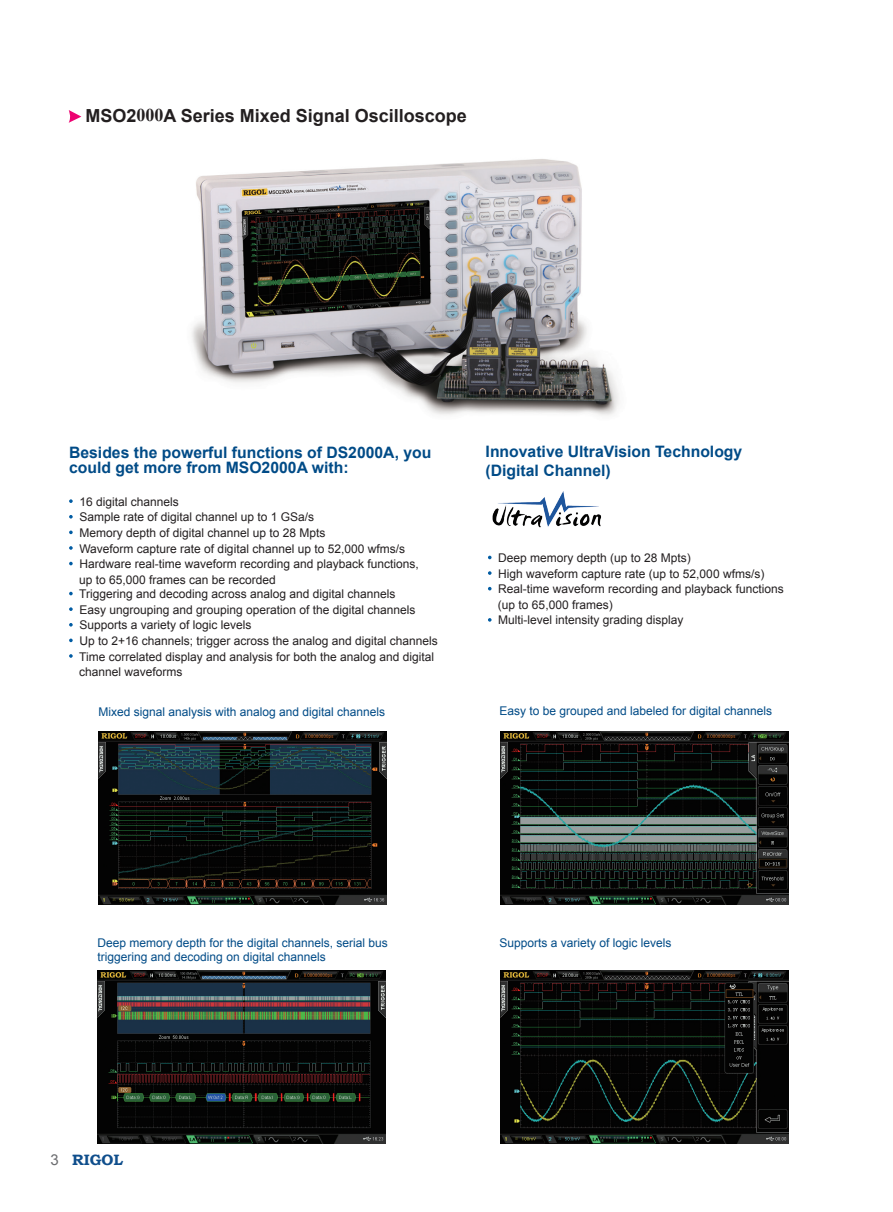
<style>
.page{position:relative;width:893px;height:1212px;background:#fff}
.page>*{position:absolute;margin:0;border:0;box-sizing:border-box;transform-origin:0 0}
.t1{font:700 18px "Arial";color:#231f20}
.t2{font:700 15.75px/15.6px "Arial";color:#004b87}
.t3{font:700 15px "Bookman Old Style";color:#0f4e8c}
.t4{font:15px "Arial";color:#6c6d70}
.t5{font:12px "Arial";color:#231f20}
.t6{font:12px/14.4px "Arial";color:#004b87}
.s1{font-family:"Times New Roman"}
</style>
<div class="page">
<img style="left:191px;top:159px;width:428px;height:257px">
<svg style="left:69px;top:110px;width:12px;height:13px"></svg>
<svg style="left:69px;top:499px;width:4px;height:4px"></svg>
<svg style="left:69px;top:515px;width:4px;height:3px"></svg>
<svg style="left:69px;top:530px;width:4px;height:4px"></svg>
<svg style="left:69px;top:546px;width:4px;height:4px"></svg>
<svg style="left:69px;top:562px;width:4px;height:3px"></svg>
<svg style="left:69px;top:592px;width:4px;height:3px"></svg>
<svg style="left:69px;top:607px;width:4px;height:4px"></svg>
<svg style="left:69px;top:623px;width:4px;height:3px"></svg>
<svg style="left:69px;top:638px;width:4px;height:4px"></svg>
<svg style="left:69px;top:654px;width:4px;height:4px"></svg>
<img style="left:492px;top:491px;width:109px;height:37px">
<svg style="left:488px;top:556px;width:4px;height:3px"></svg>
<svg style="left:488px;top:571px;width:4px;height:4px"></svg>
<svg style="left:488px;top:587px;width:4px;height:3px"></svg>
<svg style="left:488px;top:618px;width:4px;height:4px"></svg>
<img style="left:99px;top:731px;width:288px;height:173px">
<img style="left:98px;top:971px;width:288px;height:172px">
<img style="left:501px;top:731px;width:288px;height:173px">
<img style="left:501px;top:971px;width:288px;height:172px">
<p class="t1" style="left:85px;top:103px;width:383px">MSO2<span class="s1">000</span>A Series Mixed Signal Oscilloscope</p>
<p class="t2" style="left:69px;top:445px;width:364px">Besides the powerful functions of DS2000A, you could get more from MSO2000A with:</p>
<p class="t5" style="left:79px;top:494px;width:101px">16 digital channels</p>
<p class="t5" style="left:79px;top:509px;width:236px">Sample rate of digital channel up to 1 GSa/s</p>
<p class="t5" style="left:79px;top:525px;width:248px">Memory depth of digital channel up to 28 Mpts</p>
<p class="t5" style="left:79px;top:540px;width:327px">Waveform capture rate of digital channel up to 52,000 wfms/s</p>
<p class="t5" style="left:79px;top:556px;width:341px">Hardware real-time waveform recording and playback functions,</p>
<p class="t5" style="left:79px;top:572px;width:198px">up to 65,000 frames can be recorded</p>
<p class="t5" style="left:79px;top:586px;width:318px">Triggering and decoding across analog and digital channels</p>
<p class="t5" style="left:79px;top:602px;width:338px">Easy ungrouping and grouping operation of the digital channels</p>
<p class="t5" style="left:79px;top:617px;width:174px">Supports a variety of logic levels</p>
<p class="t5" style="left:79px;top:633px;width:360px">Up to 2+16 channels; trigger across the analog and digital channels</p>
<p class="t5" style="left:79px;top:648px;width:357px">Time correlated display and analysis for both the analog and digital</p>
<p class="t5" style="left:79px;top:664px;width:105px">channel waveforms</p>
<p class="t6" style="left:98px;top:705px;width:288px">Mixed signal analysis with analog and digital channels</p>
<p class="t2" style="left:486px;top:444px;width:258px">Innovative UltraVision Technology</p>
<p class="t2" style="left:486px;top:463px;width:127px">(Digital Channel)</p>
<p class="t5" style="left:498px;top:550px;width:194px">Deep memory depth (up to 28 Mpts)</p>
<p class="t5" style="left:498px;top:566px;width:268px">High waveform capture rate (up to 52,000 wfms/s)</p>
<p class="t5" style="left:498px;top:581px;width:287px">Real-time waveform recording and playback functions</p>
<p class="t5" style="left:498px;top:597px;width:116px">(up to 65,000 frames)</p>
<p class="t5" style="left:498px;top:612px;width:187px">Multi-level intensity grading display</p>
<p class="t6" style="left:499px;top:704px;width:274px">Easy to be grouped and labeled for digital channels</p>
<p class="t6" style="left:98px;top:936px;width:292px">Deep memory depth for the digital channels, serial bus triggering and decoding on digital channels</p>
<p class="t6" style="left:499px;top:936px;width:174px">Supports a variety of logic levels</p>
<p class="t4" style="left:51px;top:1150px;width:10px">3</p>
<p class="t3" style="left:72px;top:1149px;width:53px">RIGOL</p>
</div>
